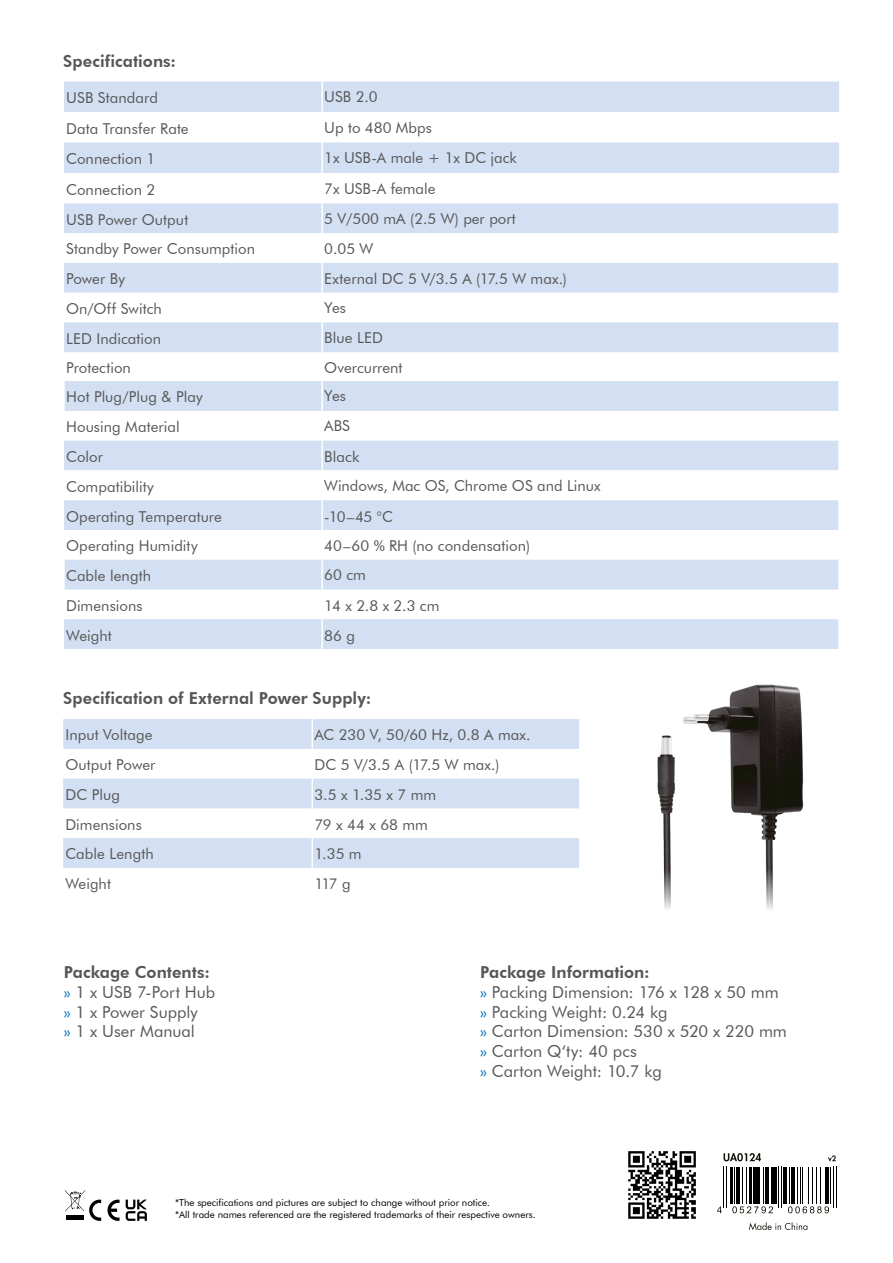
<style>
.page{position:relative;width:893px;height:1263px;background:#fff}
.page>*{position:absolute;margin:0;border:0;box-sizing:border-box;transform-origin:0 0}
.t1{font:16.5px/19.8px "Futura BT";color:#575756}
.t2{font:800 16.5px "Futura BT";letter-spacing:.005em;color:#575756}
.t3{font:15px "Futura BT";letter-spacing:.005em;color:#575756}
.t4{font:9.75px/11.7px "Futura BT";color:#000}
.s1{font-weight:800}
.s2{color:#006eb8}
</style>
<div class="page">
<svg style="left:65px;top:1190px;width:36px;height:31px"></svg>
<svg style="left:108px;top:1199px;width:12px;height:22px"></svg>
<svg style="left:126px;top:1199px;width:21px;height:22px"></svg>
<svg style="left:64px;top:82px;width:775px;height:567px;fill:#d3dff3"></svg>
<svg style="left:64px;top:470px;width:774px;height:30px"></svg>
<hr style="left:321px;top:82px;width:2px;height:30px;background:#fff">
<hr style="left:321px;top:142px;width:2px;height:31px;background:#fff">
<hr style="left:321px;top:322px;width:2px;height:30px;background:#fff">
<hr style="left:321px;top:500px;width:2px;height:30px;background:#fff">
<hr style="left:838px;top:322px;width:2px;height:30px;background:#fff">
<hr style="left:838px;top:500px;width:2px;height:30px;background:#fff">
<hr style="left:63px;top:233px;width:2px;height:30px;background:#fff">
<hr style="left:63px;top:293px;width:2px;height:29px;background:#fff">
<hr style="left:63px;top:352px;width:2px;height:29px;background:#fff">
<hr style="left:63px;top:530px;width:2px;height:30px;background:#fff">
<hr style="left:321px;top:233px;width:2px;height:30px;background:#fff">
<hr style="left:321px;top:293px;width:2px;height:29px;background:#fff">
<hr style="left:321px;top:352px;width:2px;height:29px;background:#fff">
<hr style="left:321px;top:530px;width:2px;height:30px;background:#fff">
<hr style="left:838px;top:233px;width:2px;height:30px;background:#fff">
<hr style="left:838px;top:293px;width:2px;height:29px;background:#fff">
<hr style="left:838px;top:352px;width:2px;height:29px;background:#fff">
<hr style="left:838px;top:530px;width:2px;height:30px;background:#fff">
<hr style="left:321px;top:441px;width:2px;height:29px;background:#fff">
<hr style="left:321px;top:470px;width:2px;height:30px;background:#fff">
<hr style="left:321px;top:619px;width:2px;height:30px;background:#fff">
<hr style="left:838px;top:441px;width:2px;height:29px;background:#fff">
<hr style="left:838px;top:470px;width:2px;height:30px;background:#fff">
<hr style="left:838px;top:619px;width:2px;height:30px;background:#fff">
<hr style="left:63px;top:411px;width:2px;height:30px;background:#fff">
<hr style="left:63px;top:589px;width:2px;height:30px;background:#fff">
<hr style="left:321px;top:411px;width:2px;height:30px;background:#fff">
<hr style="left:321px;top:589px;width:2px;height:30px;background:#fff">
<hr style="left:838px;top:411px;width:2px;height:30px;background:#fff">
<hr style="left:838px;top:589px;width:2px;height:30px;background:#fff">
<hr style="left:63px;top:112px;width:2px;height:30px;background:#fff">
<hr style="left:63px;top:173px;width:2px;height:30px;background:#fff">
<hr style="left:321px;top:112px;width:2px;height:30px;background:#fff">
<hr style="left:321px;top:173px;width:2px;height:30px;background:#fff">
<hr style="left:838px;top:112px;width:2px;height:30px;background:#fff">
<hr style="left:838px;top:173px;width:2px;height:30px;background:#fff">
<hr style="left:321px;top:203px;width:2px;height:30px;background:#fff">
<hr style="left:321px;top:263px;width:2px;height:30px;background:#fff">
<hr style="left:838px;top:203px;width:2px;height:30px;background:#fff">
<hr style="left:838px;top:263px;width:2px;height:30px;background:#fff">
<hr style="left:63px;top:381px;width:2px;height:30px;background:#fff">
<hr style="left:63px;top:560px;width:2px;height:29px;background:#fff">
<hr style="left:321px;top:381px;width:2px;height:30px;background:#fff">
<hr style="left:321px;top:560px;width:2px;height:29px;background:#fff">
<hr style="left:838px;top:381px;width:2px;height:30px;background:#fff">
<hr style="left:838px;top:560px;width:2px;height:29px;background:#fff">
<svg style="left:63px;top:719px;width:516px;height:149px;fill:#d3dff3"></svg>
<hr style="left:311px;top:719px;width:2px;height:30px;background:#fff">
<hr style="left:311px;top:749px;width:2px;height:30px;background:#fff">
<hr style="left:311px;top:779px;width:2px;height:29px;background:#fff">
<hr style="left:311px;top:808px;width:2px;height:30px;background:#fff">
<hr style="left:311px;top:838px;width:2px;height:30px;background:#fff">
<img style="left:657px;top:684px;width:147px;height:226px">
<svg style="left:628px;top:1151px;width:68px;height:68px"></svg>
<svg style="left:723px;top:1153px;width:38px;height:8px"></svg>
<svg style="left:828px;top:1155px;width:8px;height:6px"></svg>
<svg style="left:749px;top:1222px;width:58px;height:8px"></svg>
<svg style="left:732px;top:1206px;width:41px;height:7px"></svg>
<svg style="left:788px;top:1206px;width:41px;height:7px"></svg>
<svg style="left:717px;top:1206px;width:5px;height:7px"></svg>
<hr style="left:723px;top:1166px;width:1px;height:42px;background:#000">
<hr style="left:726px;top:1166px;width:1px;height:42px;background:#000">
<hr style="left:730px;top:1166px;width:2px;height:37px;background:#000">
<hr style="left:734px;top:1166px;width:1px;height:37px;background:#000">
<hr style="left:736px;top:1166px;width:4px;height:37px;background:#000">
<hr style="left:742px;top:1166px;width:1px;height:37px;background:#000">
<hr style="left:746px;top:1166px;width:1px;height:37px;background:#000">
<hr style="left:750px;top:1166px;width:2px;height:37px;background:#000">
<hr style="left:753px;top:1166px;width:3px;height:37px;background:#000">
<hr style="left:758px;top:1166px;width:2px;height:37px;background:#000">
<hr style="left:763px;top:1166px;width:1px;height:37px;background:#000">
<hr style="left:765px;top:1166px;width:3px;height:37px;background:#000">
<hr style="left:771px;top:1166px;width:2px;height:37px;background:#000">
<hr style="left:775px;top:1166px;width:2px;height:37px;background:#000">
<hr style="left:778px;top:1166px;width:1px;height:42px;background:#000">
<hr style="left:781px;top:1166px;width:1px;height:42px;background:#000">
<hr style="left:783px;top:1166px;width:3px;height:37px;background:#000">
<hr style="left:789px;top:1166px;width:1px;height:37px;background:#000">
<hr style="left:791px;top:1166px;width:4px;height:37px;background:#000">
<hr style="left:797px;top:1166px;width:1px;height:37px;background:#000">
<hr style="left:800px;top:1166px;width:1px;height:37px;background:#000">
<hr style="left:802px;top:1166px;width:1px;height:37px;background:#000">
<hr style="left:808px;top:1166px;width:1px;height:37px;background:#000">
<hr style="left:812px;top:1166px;width:1px;height:37px;background:#000">
<hr style="left:816px;top:1166px;width:1px;height:37px;background:#000">
<hr style="left:820px;top:1166px;width:1px;height:37px;background:#000">
<hr style="left:825px;top:1166px;width:3px;height:37px;background:#000">
<hr style="left:830px;top:1166px;width:1px;height:37px;background:#000">
<hr style="left:833px;top:1166px;width:1px;height:42px;background:#000">
<hr style="left:836px;top:1166px;width:1px;height:42px;background:#000">
<p class="t2" style="left:63px;top:51px;width:114px">Specifications:</p>
<p class="t3" style="left:66px;top:89px;width:93px">USB Standard</p>
<p class="t3" style="left:324px;top:88px;width:55px">USB 2.0</p>
<p class="t3" style="left:66px;top:119px;width:124px">Data Transfer Rate</p>
<p class="t3" style="left:324px;top:118px;width:109px">Up to 480 Mbps</p>
<p class="t3" style="left:66px;top:150px;width:91px">Connection 1</p>
<p class="t3" style="left:324px;top:149px;width:194px">1x USB-A male + 1x DC jack</p>
<p class="t3" style="left:66px;top:180px;width:91px">Connection 2</p>
<p class="t3" style="left:324px;top:179px;width:113px">7x USB-A female</p>
<p class="t3" style="left:66px;top:210px;width:124px">USB Power Output</p>
<p class="t3" style="left:324px;top:209px;width:193px">5 V/500 mA (2.5 W) per port</p>
<p class="t3" style="left:66px;top:240px;width:191px">Standby Power Consumption</p>
<p class="t3" style="left:324px;top:240px;width:51px">0.05 W</p>
<p class="t3" style="left:66px;top:270px;width:60px">Power By</p>
<p class="t3" style="left:324px;top:270px;width:244px">External DC 5 V/3.5 A (17.5 W max.)</p>
<p class="t3" style="left:66px;top:300px;width:97px">On/Off Switch</p>
<p class="t3" style="left:324px;top:298px;width:23px">Yes</p>
<p class="t3" style="left:66px;top:329px;width:96px">LED Indication</p>
<p class="t3" style="left:324px;top:328px;width:60px">Blue LED</p>
<p class="t3" style="left:66px;top:359px;width:66px">Protection</p>
<p class="t3" style="left:324px;top:359px;width:80px">Overcurrent</p>
<p class="t3" style="left:66px;top:388px;width:138px">Hot Plug/Plug &amp; Play</p>
<p class="t3" style="left:324px;top:387px;width:23px">Yes</p>
<p class="t3" style="left:66px;top:418px;width:115px">Housing Material</p>
<p class="t3" style="left:324px;top:417px;width:27px">ABS</p>
<p class="t3" style="left:66px;top:448px;width:39px">Color</p>
<p class="t3" style="left:324px;top:448px;width:37px">Black</p>
<p class="t3" style="left:66px;top:477px;width:89px">Compatibility</p>
<p class="t3" style="left:324px;top:476px;width:278px">Windows, Mac OS, Chrome OS and Linux</p>
<p class="t3" style="left:66px;top:507px;width:157px">Operating Temperature</p>
<p class="t3" style="left:324px;top:507px;width:70px">-10–45 °C</p>
<p class="t3" style="left:66px;top:537px;width:133px">Operating Humidity</p>
<p class="t3" style="left:324px;top:537px;width:207px">40–60 % RH (no condensation)</p>
<p class="t3" style="left:66px;top:567px;width:87px">Cable length</p>
<p class="t3" style="left:324px;top:566px;width:43px">60 cm</p>
<p class="t3" style="left:66px;top:596px;width:78px">Dimensions</p>
<p class="t3" style="left:324px;top:596px;width:117px">14 x 2.8 x 2.3 cm</p>
<p class="t3" style="left:66px;top:626px;width:47px">Weight</p>
<p class="t3" style="left:324px;top:626px;width:32px">86 g</p>
<p class="t2" style="left:63px;top:688px;width:310px">Specification of External Power Supply:</p>
<p class="t3" style="left:65px;top:726px;width:89px">Input Voltage</p>
<p class="t3" style="left:314px;top:726px;width:218px">AC 230 V, 50/60 Hz, 0.8 A max.</p>
<p class="t3" style="left:65px;top:756px;width:92px">Output Power</p>
<p class="t3" style="left:314px;top:756px;width:187px">DC 5 V/3.5 A (17.5 W max.)</p>
<p class="t3" style="left:65px;top:785px;width:56px">DC Plug</p>
<p class="t3" style="left:314px;top:785px;width:123px">3.5 x 1.35 x 7 mm</p>
<p class="t3" style="left:65px;top:815px;width:78px">Dimensions</p>
<p class="t3" style="left:314px;top:815px;width:115px">79 x 44 x 68 mm</p>
<p class="t3" style="left:65px;top:845px;width:90px">Cable Length</p>
<p class="t3" style="left:314px;top:845px;width:49px">1.35 m</p>
<p class="t3" style="left:65px;top:875px;width:47px">Weight</p>
<p class="t3" style="left:314px;top:875px;width:38px">117 g</p>
<p class="t1" style="left:64px;top:962px;width:153px"><span class="s1">Package Contents: </span><span class="s2">»</span> 1 x USB 7-Port Hub <span class="s2">»</span> 1 x Power Supply<br><span class="s2">»</span> 1 x User Manual</p>
<p class="t1" style="left:480px;top:962px;width:308px"><span class="s1">Package Information:<br></span><span class="s2">»</span> Packing Dimension: 176 x 128 x 50 mm <span class="s2">»</span> Packing Weight: 0.24 kg<br><span class="s2">»</span> Carton Dimension: 530 x 520 x 220 mm <span class="s2">»</span> Carton Q‘ty: 40 pcs<br><span class="s2">»</span> Carton Weight: 10.7 kg</p>
<p class="t4" style="left:175px;top:1197px;width:362px">*The specifications and pictures are subject to change without prior notice.<br>*All trade names referenced are the registered trademarks of their respective owners.</p>
</div>
